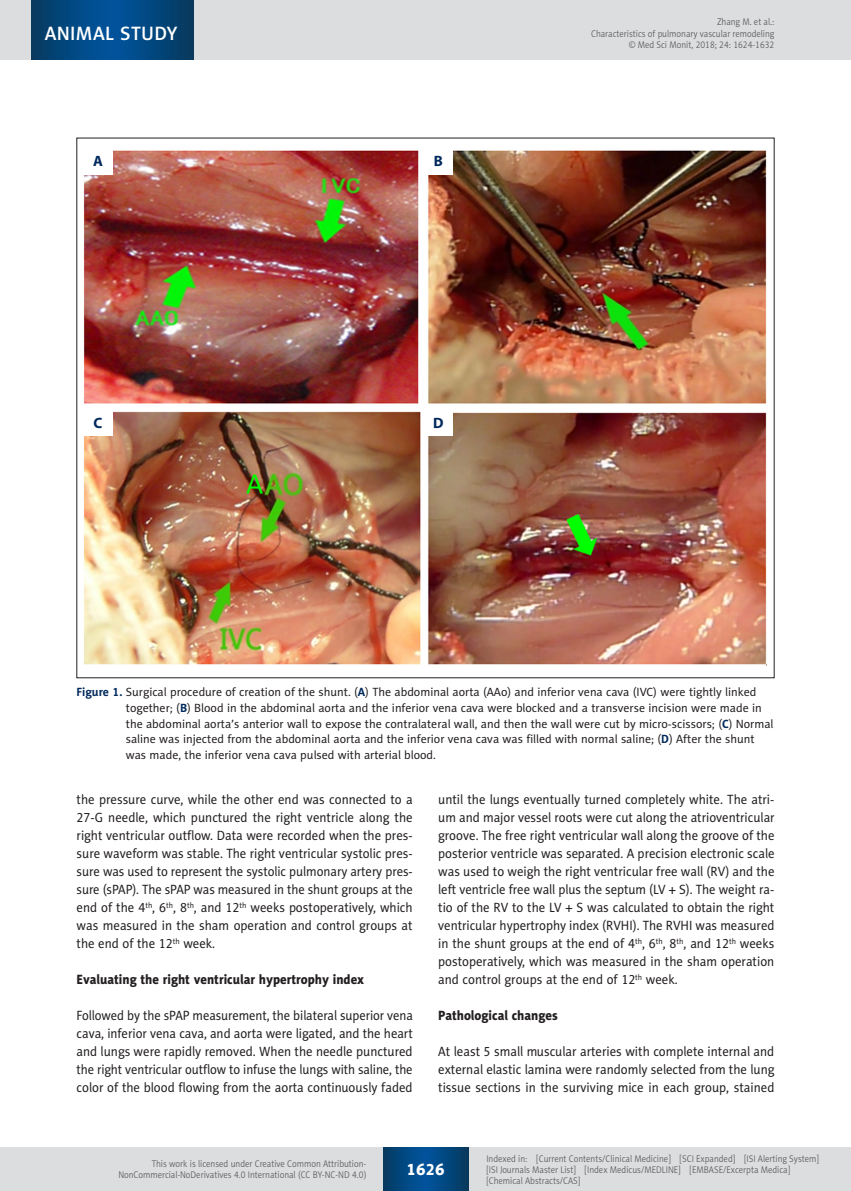
<style>
.page{position:relative;width:851px;height:1191px;background:#fff}
.page>*{position:absolute;margin:0;border:0;box-sizing:border-box;transform-origin:0 0}
.t1{font:19.5px "Naomi Sans EFN Medium";letter-spacing:.015em;color:#fff}
.t2{font:16.5px "Naomi Sans EFN Heavy";color:#fff}
.t3{font:700 15px "Myriad Pro";color:#00295c}
.MSM_Body{font:13.5px/18px "Naomi Sans EFN";color:#231f20;text-align:justify;scale:.95 1}
.MSM_Body-2{font:13.5px/18px "Naomi Sans EFN";color:#231f20;text-align:justify;scale:.93 1}
.MSM_Headline_2{font:13.5px "Naomi Sans EFN Heavy";color:#231f20;scale:.95 1}
.MSM_Rycina_tytul{font:12px/15.8px "Naomi Sans EFN";color:#231f20}
.MSM_pagina_sygnatura{font:9.75px/11.2px "Naomi Sans EFN Light";color:#57585a;scale:.9 1}
.MSM_pagina_zywa{font:9.75px/11.2px "Naomi Sans EFN Light";color:#57585a;text-align:right;scale:.9 1}
.s1{font-weight:700;color:#00295c}
</style>
<div class="page">
<img style="left:83px;top:150px;width:684px;height:516px">
<div style="left:83px;top:146px;width:30px;height:28px;background:#fff"></div>
<div style="left:83px;top:408px;width:30px;height:28px;background:#fff"></div>
<div style="left:423px;top:146px;width:30px;height:28px;background:#fff"></div>
<div style="left:423px;top:408px;width:30px;height:28px;background:#fff"></div>
<div style="left:0;top:1148px;width:850px;height:43px;background:#dcdddf"></div>
<svg style="left:383px;top:1147px;width:85px;height:43px;background:#02477e"></svg>
<div style="left:0;top:0;width:850px;height:60px;background:#dcdddf"></div>
<hr style="left:850px;top:0;width:1px;height:60px;background:#dcdddf">
<svg style="left:32px;top:0;width:161px;height:60px;background:#02477f"></svg>
<h1 class="t1" style="left:45px;top:22px;width:134px">ANIMAL STUDY</h1>
<p class="t3" style="left:93px;top:151px;width:11px">A</p>
<p class="t3" style="left:94px;top:413px;width:10px">C</p>
<p class="t3" style="left:433px;top:151px;width:11px">B</p>
<p class="t3" style="left:433px;top:413px;width:12px">D</p>
<p class="MSM_pagina_zywa" style="left:591px;top:16px;width:205px">Zhang M. et al.:<br>Characteristics of pulmonary vascular remodeling</p>
<p class="MSM_pagina_sygnatura" style="left:628px;top:39px;width:163px">© Med Sci Monit, 2018; 24: 1624-1632</p>
<p class="MSM_Rycina_tytul" style="left:126px;top:684px;width:649px;text-indent:-49px"><span class="s1">Figure 1.</span> Surgical procedure of creation of the shunt. (<span class="s1">A</span>) The abdominal aorta (AAo) and inferior vena cava (IVC) were tightly linked together; (<span class="s1">B</span>) Blood in the abdominal aorta and the inferior vena cava were blocked and a transverse incision were made in the abdominal aorta’s anterior wall to expose the contralateral wall, and then the wall were cut by micro-scissors; (<span class="s1">C</span>) Normal saline was injected from the abdominal aorta and the inferior vena cava was filled with normal saline; (<span class="s1">D</span>) After the shunt was made, the inferior vena cava pulsed with arterial blood.</p>
<p class="MSM_Body" style="left:77px;top:790px;width:355px">the pressure curve, while the other end was connected to a 27-G needle, which punctured the right ventricle along the right ventricular outflow. Data were recorded when the pres&shy;sure waveform was stable. The right ventricular systolic pres&shy;sure was used to represent the systolic pulmonary artery pres&shy;sure (sPAP). The sPAP was measured in the shunt groups at the end of the 4<sup>th</sup>, 6<sup>th</sup>, 8<sup>th</sup>, and 12<sup>th</sup> weeks postoperatively, which was measured in the sham operation and control groups at the end of the 12<sup>th</sup> week.</p>
<p class="MSM_Headline_2" style="left:77px;top:971px;width:304px">Evaluating the right ventricular hypertrophy index</p>
<p class="MSM_Body-2" style="left:77px;top:1006px;width:363px">Followed by the sPAP measurement, the bilateral superior vena cava, inferior vena cava, and aorta were ligated, and the heart and lungs were rapidly removed. When the needle punctured the right ventricular outflow to infuse the lungs with saline, the color of the blood flowing from the aorta continuously faded</p>
<p class="MSM_Body" style="left:438px;top:790px;width:355px">until the lungs eventually turned completely white. The atri&shy;um and major vessel roots were cut along the atrioventricular groove. The free right ventricular wall along the groove of the posterior ventricle was separated. A precision electronic scale was used to weigh the right ventricular free wall (RV) and the left ventricle free wall plus the septum (LV + S). The weight ra&shy;tio of the RV to the LV + S was calculated to obtain the right ventricular hypertrophy index (RVHI). The RVHI was measured in the shunt groups at the end of 4<sup>th</sup>, 6<sup>th</sup>, 8<sup>th</sup>, and 12<sup>th</sup> weeks postoperatively, which was measured in the sham operation and control groups at the end of 12<sup>th</sup> week.</p>
<p class="MSM_Headline_2" style="left:438px;top:1007px;width:127px">Pathological changes</p>
<p class="MSM_Body" style="left:438px;top:1042px;width:355px">At least 5 small muscular arteries with complete internal and external elastic lamina were randomly selected from the lung tissue sections in the surviving mice in each group, stained</p>
<p class="MSM_pagina_sygnatura" style="left:118px;top:1158px;width:277px;text-align:right">This work is licensed under Creative Common Attribution-<br>NonCommercial-NoDerivatives 4.0 International (CC BY-NC-ND 4.0)</p>
<p class="t2" style="left:406px;top:1159px;width:40px">1626</p>
<p class="MSM_pagina_sygnatura" style="left:486px;top:1152px;width:371px">Indexed in: [Current Contents/Clinical Medicine] [SCI Expanded] [ISI Alerting System] [ISI Journals Master List] [Index Medicus/MEDLINE] [EMBASE/Excerpta Medica] [Chemical Abstracts/CAS]</p>
</div>
